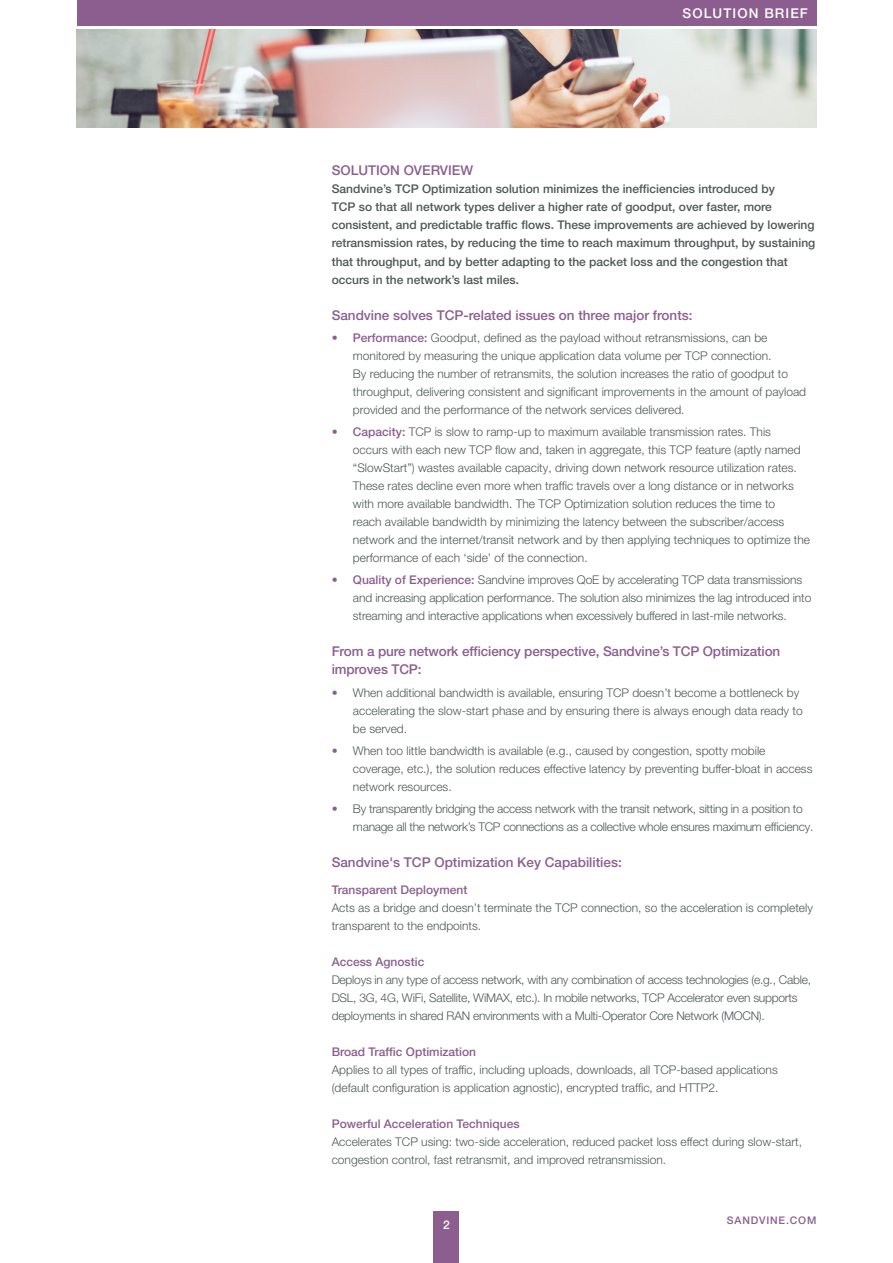
<style>
.page{position:relative;width:893px;height:1263px;background:#fff}
.page>*{position:absolute;margin:0;border:0;box-sizing:border-box;transform-origin:0 0}
.t1{font:500 13.5px/18px "Helvetica Neue LT Pro";color:#8b5e8f}
.t2{font:500 13.5px "Helvetica Neue LT Pro";letter-spacing:.08em;color:#fff}
.t3{font:300 12px/18px "Helvetica Neue LT Pro";color:#505657}
.t4{font:300 12px/18px "Helvetica Neue LT Pro";letter-spacing:-.02em;color:#505657}
.t5{font:500 12px/18px "Helvetica Neue LT Pro";color:#505657}
.t6{font:500 12px "Helvetica Neue LT Pro";color:#8b5e8f}
.t7{font:500 12px "Helvetica Neue LT Pro";color:#fff}
.t8{font:500 10.5px "Helvetica Neue LT Pro";letter-spacing:.08em;color:#8b5e8f}
.s1{font-weight:500;color:#8b5e8f}
.s2{color:#8b5e8f}
</style>
<div class="page">
<div style="left:77px;top:0;width:739px;height:26px;background:#8b5e8f"></div>
<img style="left:77px;top:30px;width:739px;height:98px">
<div style="left:434px;top:1212px;width:25px;height:51px;background:#8b5e8f"></div>
<p class="t2" style="left:683px;top:5px;width:127px">SOLUTION BRIEF</p>
<p class="t1" style="left:332px;top:162px;width:143px">SOLUTION OVERVIEW</p>
<p class="t5" style="left:332px;top:180px;width:485px">Sandvine’s TCP Optimization solution minimizes the inefficiencies introduced by<br>TCP so that all network types deliver a higher rate of goodput, over faster, more consistent, and predictable traffic flows. These improvements are achieved by lowering retransmission rates, by reducing the time to reach maximum throughput, by sustaining that throughput, and by better adapting to the packet loss and the congestion that occurs in the network’s last miles.</p>
<p class="t1" style="left:332px;top:306px;width:362px">Sandvine solves TCP-related issues on three major fronts:</p>
<p class="t3" style="left:353px;top:328px;width:455px;text-indent:-21px"><span class="s1">• Performance:</span> Goodput, defined as the payload without retransmissions, can be monitored by measuring the unique application data volume per TCP connection.<br>By reducing the number of retransmits, the solution increases the ratio of goodput to throughput, delivering consistent and significant improvements in the amount of payload provided and the performance of the network services delivered.</p>
<p class="t3" style="left:353px;top:422px;width:459px;text-indent:-21px"><span class="s1">• Capacity:</span> TCP is slow to ramp-up to maximum available transmission rates. This<br>occurs with each new TCP flow and, taken in aggregate, this TCP feature (aptly named “SlowStart”) wastes available capacity, driving down network resource utilization rates.<br>These rates decline even more when traffic travels over a long distance or in networks with more available bandwidth. The TCP Optimization solution reduces the time to<br>reach available bandwidth by minimizing the latency between the subscriber/access network and the internet/transit network and by then applying techniques to optimize the performance of each ‘side’ of the connection.</p>
<p class="t3" style="left:353px;top:571px;width:460px;text-indent:-21px"><span class="s1">• Quality of Experience:</span> Sandvine improves QoE by accelerating TCP data transmissions and increasing application performance. The solution also minimizes the lag introduced into streaming and interactive applications when excessively buffered in last-mile networks.</p>
<p class="t1" style="left:332px;top:642px;width:450px">From a pure network efficiency perspective, Sandvine’s TCP Optimization improves TCP:</p>
<p class="t3" style="left:353px;top:683px;width:451px;text-indent:-21px"><span class="s2">•</span> When additional bandwidth is available, ensuring TCP doesn’t become a bottleneck by accelerating the slow-start phase and by ensuring there is always enough data ready to be served.</p>
<p class="t3" style="left:353px;top:741px;width:461px;text-indent:-21px"><span class="s2">•</span> When too little bandwidth is available (e.g., caused by congestion, spotty mobile coverage, etc.), the solution reduces effective latency by preventing buffer-bloat in access network resources.</p>
<p class="t4" style="left:353px;top:799px;width:462px;text-indent:-21px"><span class="s2">•</span> By transparently bridging the access network with the transit network, sitting in a position to manage all the network’s TCP connections as a collective whole ensures maximum efficiency.</p>
<p class="t1" style="left:332px;top:853px;width:292px">Sandvine's TCP Optimization Key Capabilities:</p>
<p class="t6" style="left:332px;top:882px;width:137px">Transparent Deployment</p>
<p class="t3" style="left:332px;top:898px;width:483px">Acts as a bridge and doesn’t terminate the TCP connection, so the acceleration is completely transparent to the endpoints.</p>
<p class="t6" style="left:332px;top:954px;width:94px">Access Agnostic</p>
<p class="t4" style="left:332px;top:970px;width:481px">Deploys in any type of access network, with any combination of access technologies (e.g., Cable,<br>DSL, 3G, 4G, WiFi, Satellite, WiMAX, etc.). In mobile networks, TCP Accelerator even supports deployments in shared RAN environments with a Multi-Operator Core Network (MOCN).</p>
<p class="t6" style="left:332px;top:1044px;width:146px">Broad Traffic Optimization</p>
<p class="t3" style="left:332px;top:1060px;width:448px">Applies to all types of traffic, including uploads, downloads, all TCP-based applications (default configuration is application agnostic), encrypted traffic, and HTTP2.</p>
<p class="t6" style="left:332px;top:1116px;width:189px">Powerful Acceleration Techniques</p>
<p class="t3" style="left:332px;top:1132px;width:472px">Accelerates TCP using: two-side acceleration, reduced packet loss effect during slow-start, congestion control, fast retransmit, and improved retransmission.</p>
<p class="t7" style="left:443px;top:1217px;width:8px">2</p>
<p class="t8" style="left:727px;top:1214px;width:91px">SANDVINE.COM</p>
</div>
